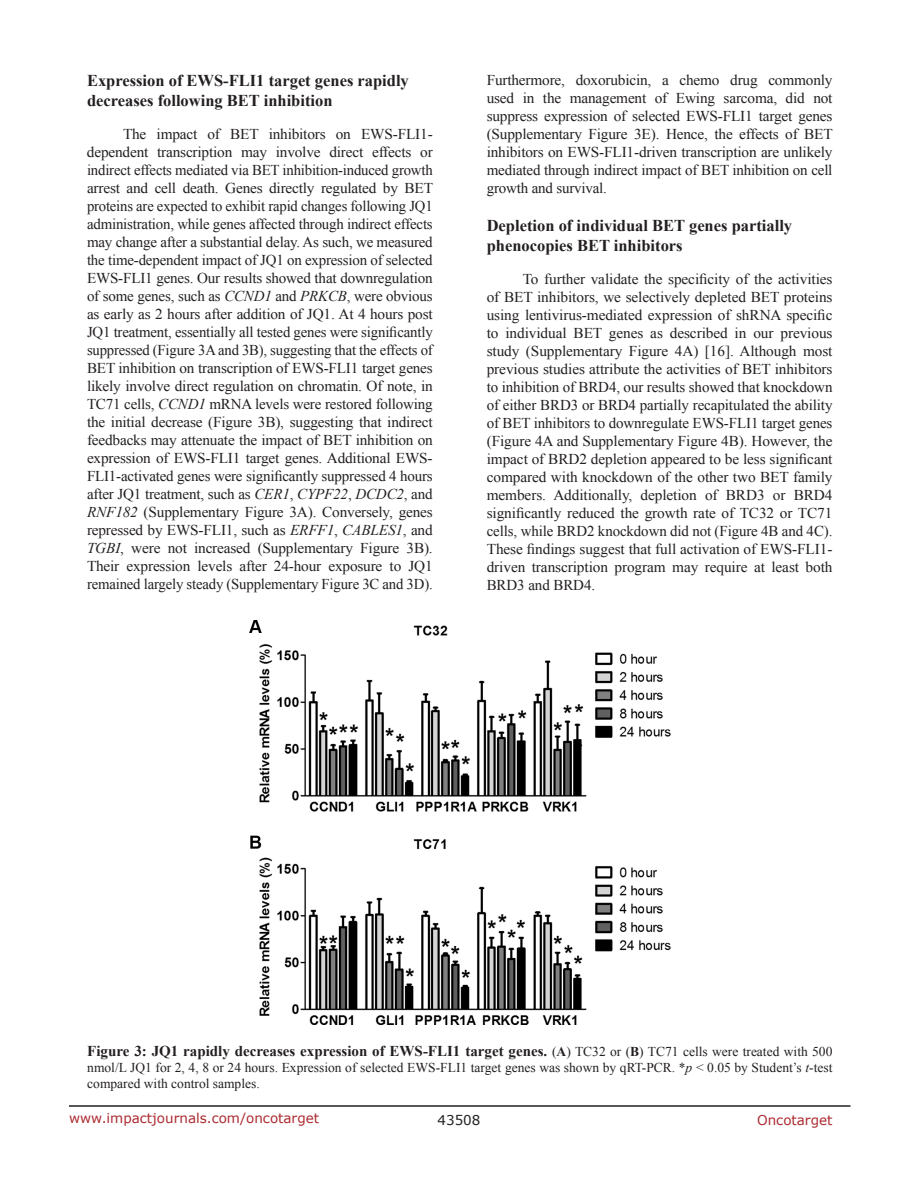
<style>
.page{position:relative;width:918px;height:1188px;background:#fff}
.page>*{position:absolute;margin:0;border:0;box-sizing:border-box;transform-origin:0 0}
.t1{font:700 16.5px/19.8px "Times New Roman";color:#231f20}
.t2{font:15px/18px "Times New Roman";letter-spacing:-.01em;color:#231f20;text-align:justify}
.t3{font:700 15px "Times New Roman";color:#231f20}
.t4{font:13.5px/16.2px "Times New Roman";color:#231f20}
.t5{font:13.5px "Verdana";color:#ac2b31}
.t6{font:13.5px "Verdana";color:#231f20}
.s1{font-style:italic}
.s2{font-weight:400;font-size:13.5px}
.s3{font-size:13.5px}
</style>
<div class="page">
<hr style="left:69px;top:1105px;width:781px;height:2px;background:#231f20">
<img style="left:249px;top:621px;width:422px;height:404px">
<p class="t1" style="left:87px;top:70px;width:323px">Expression of EWS-FLI1 target genes rapidly decreases following BET</p>
<p class="t1" style="left:264px;top:90px;width:70px">inhibition</p>
<p class="t2" style="left:87px;top:125px;width:348px;text-indent:36px">The impact of BET inhibitors on EWS-FLI1- dependent transcription may involve direct effects or indirect effects mediated via BET inhibition-induced growth arrest and cell death. Genes directly regulated by BET proteins are expected to exhibit rapid changes following JQ1 administration, while genes affected through indirect effects may change after a substantial delay. As such, we measured the time-dependent impact of JQ1 on expression of selected EWS-FLI1 genes. Our results showed that downregulation of some genes, such as <span class="s1">CCND1</span> and <span class="s1">PRKCB</span>, were obvious as early as 2 hours after addition of JQ1. At 4 hours post JQ1 treatment, essentially all tested genes were significantly suppressed (Figure 3A and 3B), suggesting that the effects of BET inhibition on transcription of EWS-FLI1 target genes likely involve direct regulation on chromatin. Of note, in TC71 cells, <span class="s1">CCND1</span> mRNA levels were restored following the initial decrease (Figure 3B), suggesting that indirect feedbacks may attenuate the impact of BET inhibition on expression of EWS-FLI1 target genes. Additional EWS-FLI1-activated genes were significantly suppressed 4 hours after JQ1 treatment, such as <span class="s1">CER1</span>, <span class="s1">CYPF22</span>, <span class="s1">DCDC2</span>, and <span class="s1">RNF182</span> (Supplementary Figure 3A). Conversely, genes repressed by EWS-FLI1, such as <span class="s1">ERFF1</span>, <span class="s1">CABLES1</span>, and <span class="s1">TGBI</span>, were not increased (Supplementary Figure 3B).<br>Their expression levels after 24-hour exposure to JQ1 remained largely steady (Supplementary Figure 3C and 3D).</p>
<p class="t2" style="left:487px;top:71px;width:348px">Furthermore, doxorubicin, a chemo drug commonly used in the management of Ewing sarcoma, did not suppress expression of selected EWS-FLI1 target genes (Supplementary Figure 3E). Hence, the effects of BET inhibitors on EWS-FLI1-driven transcription are unlikely mediated through indirect impact of BET inhibition on cell growth and survival.</p>
<p class="t1" style="left:487px;top:215px;width:178px">Depletion of individual BET</p>
<p class="t1" style="left:689px;top:215px;width:105px">genes partially</p>
<p class="t1" style="left:487px;top:235px;width:102px">phenocopies BET</p>
<p class="t1" style="left:614px;top:235px;width:70px">inhibitors</p>
<p class="t2" style="left:487px;top:270px;width:347px;text-indent:36px">To further validate the specificity of the activities of BET inhibitors, we selectively depleted BET proteins using lentivirus-mediated expression of shRNA specific to individual BET genes as described in our previous study (Supplementary Figure 4A) [16]. Although most previous studies attribute the activities of BET inhibitors to inhibition of BRD4, our results showed that knockdown of either BRD3 or BRD4 partially recapitulated the ability of BET inhibitors to downregulate EWS-FLI1 target genes (Figure 4A and Supplementary Figure 4B). However, the impact of BRD2 depletion appeared to be less significant compared with knockdown of the other two BET family members. Additionally, depletion of BRD3 or BRD4 significantly reduced the growth rate of TC32 or TC71 cells, while BRD2 knockdown did not (Figure 4B and 4C).<br>These findings suggest that full activation of EWS-FLI1- driven transcription program may require at least both BRD3 and BRD4.</p>
<p class="t3" style="left:87px;top:1041px;width:747px">Figure 3: JQ1 rapidly decreases expression of EWS-FLI1 target genes. <span class="s2">(</span><span class="s3">A</span><span class="s2">) TC32 or (</span><span class="s3">B</span><span class="s2">) TC71 cells were treated with 500</span></p>
<p class="t4" style="left:87px;top:1059px;width:747px">nmol/L JQ1 for 2, 4, 8 or 24 hours. Expression of selected EWS-FLI1 target genes was shown by qRT-PCR. *<span class="s1">p</span> &lt; 0.05 by Student’s <span class="s1">t-</span>test compared with control samples.</p>
<p class="t5" style="left:69px;top:1109px;width:252px">www.impactjournals.com/oncotarget</p>
<p class="t6" style="left:438px;top:1111px;width:44px">43508</p>
<p class="t5" style="left:757px;top:1111px;width:77px">Oncotarget</p>
</div>
